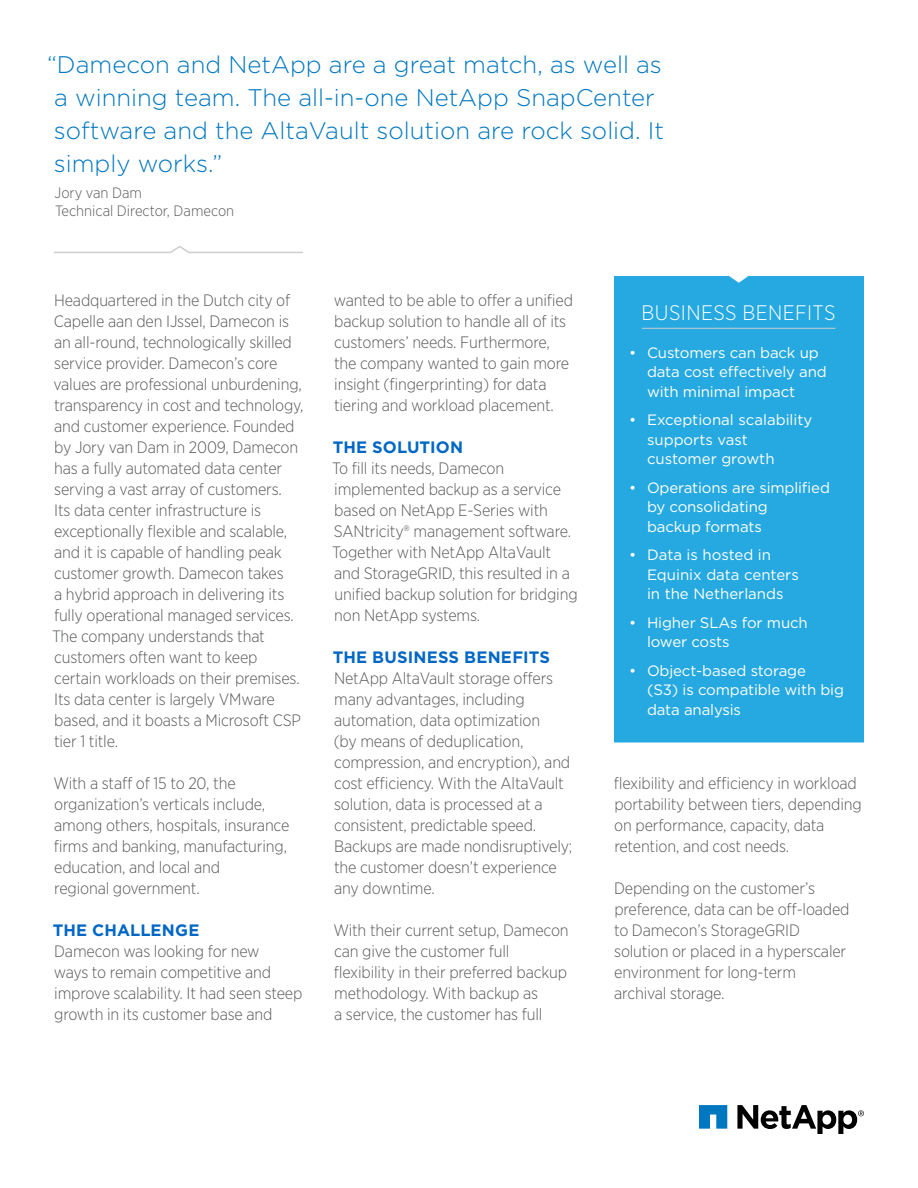
<style>
.page{position:relative;width:918px;height:1188px;background:#fff}
.page>*{position:absolute;margin:0;border:0;box-sizing:border-box;transform-origin:0 0}
.t1{font:300 24px/33px "Gotham";color:#0077bf}
.t2{font:300 21px "Gotham Narrow";letter-spacing:.02em;color:#fff}
.t3{font:300 16.5px/21px "Gotham Narrow";letter-spacing:-.01em;color:#58595b}
.t4{font:700 16.5px "Gotham";letter-spacing:.01em;color:#0067c5}
.t5{font:15px/19.5px "Gotham";letter-spacing:-.01em;color:#fff}
.t6{font:300 15px/18px "Gotham Narrow";color:#58595b}
</style>
<div class="page">
<svg style="left:699px;top:1105px;width:28px;height:24px"></svg>
<svg style="left:737px;top:1105px;width:127px;height:29px"></svg>
<svg style="left:54px;top:246px;width:249px;height:8px"></svg>
<div style="left:614px;top:276px;width:250px;height:466px;background:#26a9e0"></div>
<hr style="left:642px;top:328px;width:193px;height:1px;background:#cccecf">
<h1 class="t1" style="left:47px;top:48px;width:618px">“Damecon and NetApp are a great match, as well as a winning team. The all-in-one NetApp SnapCenter software and the AltaVault solution are rock solid. It simply works.”</h1>
<p class="t6" style="left:55px;top:183px;width:181px">Jory van Dam<br>Technical Director, Damecon</p>
<p class="t3" style="left:52px;top:289px;width:253px">Headquartered in the Dutch city of Capelle aan den IJssel, Damecon is an all-round, technologically skilled service provider. Damecon’s core values are professional unburdening, transparency in cost and technology, and customer experience. Founded by Jory van Dam in 2009, Damecon has a fully automated data center serving a vast array of customers.<br>Its data center infrastructure is exceptionally flexible and scalable, and it is capable of handling peak customer growth. Damecon takes<br>a hybrid approach in delivering its fully operational managed services.<br>The company understands that customers often want to keep certain workloads on their premises.<br>Its data center is largely VMware based, and it boasts a Microsoft CSP tier 1 title.</p>
<p class="t3" style="left:53px;top:772px;width:238px">With a staff of 15 to 20, the organization’s verticals include, among others, hospitals, insurance firms and banking, manufacturing, education, and local and<br>regional government.</p>
<p class="t4" style="left:53px;top:919px;width:148px">THE CHALLENGE</p>
<p class="t3" style="left:54px;top:940px;width:250px">Damecon was looking for new<br>ways to remain competitive and improve scalability. It had seen steep growth in its customer base and</p>
<p class="t3" style="left:334px;top:289px;width:241px">wanted to be able to offer a unified backup solution to handle all of its customers’ needs. Furthermore, the company wanted to gain more insight (fingerprinting) for data tiering and workload placement.</p>
<p class="t4" style="left:333px;top:436px;width:132px">THE SOLUTION</p>
<p class="t3" style="left:332px;top:457px;width:247px">To fill its needs, Damecon implemented backup as a service based on NetApp E-Series with<br>SANtricity® management software.<br>Together with NetApp AltaVault and StorageGRID, this resulted in a unified backup solution for bridging non NetApp systems.</p>
<p class="t4" style="left:333px;top:646px;width:219px">THE BUSINESS BENEFITS</p>
<p class="t3" style="left:334px;top:667px;width:240px">NetApp AltaVault storage offers many advantages, including automation, data optimization<br>(by means of deduplication, compression, and encryption), and cost efficiency. With the AltaVault solution, data is processed at a consistent, predictable speed.<br>Backups are made nondisruptively; the customer doesn’t experience any downtime.</p>
<p class="t3" style="left:333px;top:920px;width:237px">With their current setup, Damecon can give the customer full flexibility in their preferred backup methodology. With backup as<br>a service, the customer has full</p>
<p class="t2" style="left:642px;top:300px;width:195px">BUSINESS BENEFITS</p>
<p class="t5" style="left:647px;top:343px;width:181px;text-indent:-18px">• Customers can back up data cost effectively and with minimal impact</p>
<p class="t5" style="left:647px;top:410px;width:167px;text-indent:-18px">• Exceptional scalability supports vast customer growth</p>
<p class="t5" style="left:647px;top:478px;width:185px;text-indent:-18px">• Operations are simplified by consolidating<br>backup formats</p>
<p class="t5" style="left:647px;top:545px;width:153px;text-indent:-18px">• Data is hosted in<br>Equinix data centers in the Netherlands</p>
<p class="t5" style="left:647px;top:613px;width:162px;text-indent:-18px">• Higher SLAs for much lower costs</p>
<p class="t5" style="left:647px;top:661px;width:199px;text-indent:-18px">• Object-based storage<br>(S3) is compatible with big data analysis</p>
<p class="t3" style="left:614px;top:772px;width:249px">flexibility and efficiency in workload portability between tiers, depending on performance, capacity, data retention, and cost needs.</p>
<p class="t3" style="left:614px;top:877px;width:237px">Depending on the customer’s preference, data can be off-loaded to Damecon’s StorageGRID solution or placed in a hyperscaler environment for long-term archival storage.</p>
</div>
